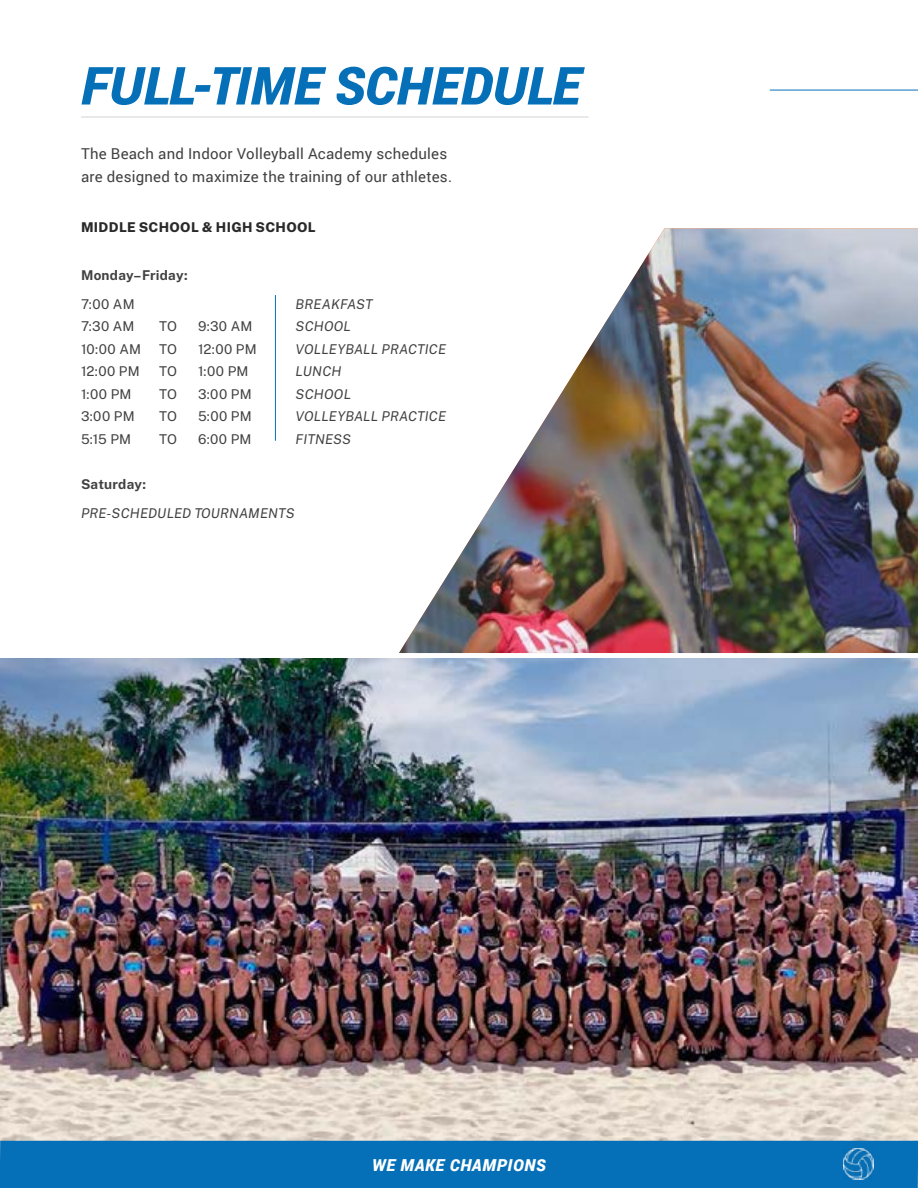
<style>
.page{position:relative;width:918px;height:1188px;background:#fff}
.page>*{position:absolute;margin:0;border:0;box-sizing:border-box;transform-origin:0 0}
.t1{font:italic 900 52.5px "Roboto";letter-spacing:.005em;color:#0570b8}
.t2{font:italic 900 16.5px "Roboto";letter-spacing:.045em;color:#fff}
.t3{font:15px/22.5px "Roboto";letter-spacing:.015em;color:#424142}
.t4{font:100 13.5px "Public Sans";letter-spacing:.02em;color:#424142}
.t5{font:italic 13.5px "Public Sans";letter-spacing:.01em;color:#424142}
.t6{font:800 13.5px "Public Sans";letter-spacing:.025em;color:#2a2a2a}
.t7{font:700 13.5px "Public Sans";letter-spacing:.02em;color:#424142}
</style>
<div class="page">
<hr style="left:770px;top:90px;width:148px;height:1px;background:#0570b8">
<hr style="left:81px;top:117px;width:508px;height:1px;background:#d1d3d4">
<img style="left:0;top:658px;width:918px;height:483px">
<hr style="left:275px;top:295px;width:1px;height:146px;background:#0570b8">
<img style="left:399px;top:228px;width:519px;height:425px">
<div style="left:0;top:1141px;width:918px;height:47px;background:#0570b8"></div>
<img style="left:843px;top:1149px;width:31px;height:31px">
<h1 class="t1" style="left:81px;top:49px;width:501px">FULL-TIME SCHEDULE</h1>
<p class="t3" style="left:81px;top:142px;width:373px">The Beach and Indoor Volleyball Academy schedules are designed to maximize the training of our athletes.</p>
<p class="t6" style="left:81px;top:218px;width:236px">MIDDLE SCHOOL &amp; HIGH SCHOOL</p>
<p class="t7" style="left:81px;top:265px;width:108px">Monday–Friday:</p>
<p class="t4" style="left:81px;top:295px;width:55px">7:00 AM</p>
<p class="t5" style="left:296px;top:295px;width:79px">BREAKFAST</p>
<p class="t4" style="left:81px;top:318px;width:55px">7:30 AM</p>
<p class="t4" style="left:159px;top:318px;width:19px">TO</p>
<p class="t4" style="left:198px;top:318px;width:56px">9:30 AM</p>
<p class="t5" style="left:296px;top:318px;width:57px">SCHOOL</p>
<p class="t4" style="left:81px;top:340px;width:62px">10:00 AM</p>
<p class="t4" style="left:159px;top:340px;width:19px">TO</p>
<p class="t4" style="left:198px;top:340px;width:60px">12:00 PM</p>
<p class="t5" style="left:296px;top:340px;width:152px">VOLLEYBALL PRACTICE</p>
<p class="t4" style="left:81px;top:363px;width:60px">12:00 PM</p>
<p class="t4" style="left:159px;top:363px;width:19px">TO</p>
<p class="t4" style="left:198px;top:363px;width:52px">1:00 PM</p>
<p class="t5" style="left:296px;top:363px;width:47px">LUNCH</p>
<p class="t4" style="left:81px;top:385px;width:52px">1:00 PM</p>
<p class="t4" style="left:159px;top:385px;width:19px">TO</p>
<p class="t4" style="left:198px;top:385px;width:55px">3:00 PM</p>
<p class="t5" style="left:296px;top:385px;width:57px">SCHOOL</p>
<p class="t4" style="left:81px;top:408px;width:55px">3:00 PM</p>
<p class="t4" style="left:159px;top:408px;width:19px">TO</p>
<p class="t4" style="left:198px;top:408px;width:55px">5:00 PM</p>
<p class="t5" style="left:296px;top:408px;width:152px">VOLLEYBALL PRACTICE</p>
<p class="t4" style="left:81px;top:430px;width:52px">5:15 PM</p>
<p class="t4" style="left:159px;top:430px;width:19px">TO</p>
<p class="t4" style="left:198px;top:430px;width:55px">6:00 PM</p>
<p class="t5" style="left:296px;top:430px;width:57px">FITNESS</p>
<p class="t7" style="left:81px;top:474px;width:67px">Saturday:</p>
<p class="t5" style="left:81px;top:504px;width:215px">PRE-SCHEDULED TOURNAMENTS</p>
<p class="t2" style="left:372px;top:1154px;width:175px">WE MAKE CHAMPIONS</p>
</div>
